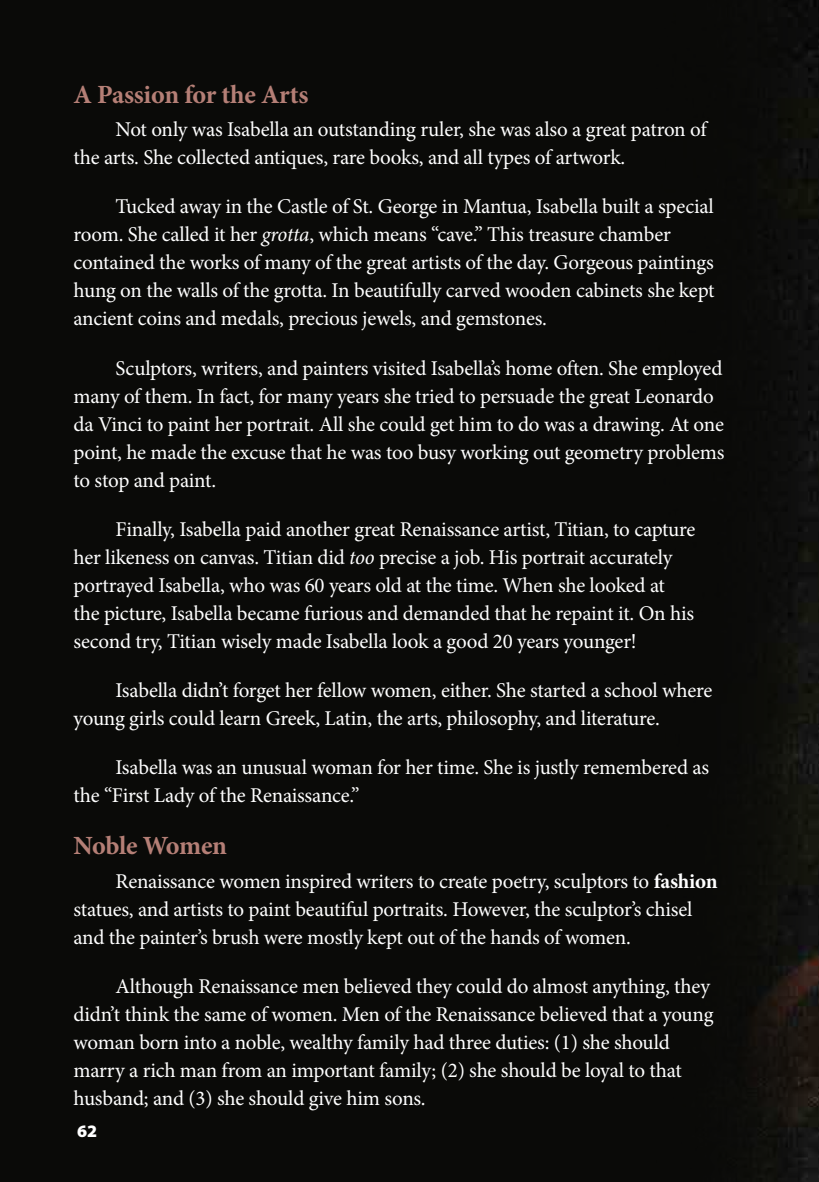
<style>
.page{position:relative;width:819px;height:1182px;background:#fff}
.page>*{position:absolute;margin:0;border:0;box-sizing:border-box;transform-origin:0 0}
.t1{font:700 26.25px "Minion Pro";letter-spacing:-.015em;color:#b57f76}
.t2{font:21px/28px "Minion Pro";letter-spacing:-.015em;color:#fff}
.t3{font:900 17.5px "Myriad Pro";color:#fff}
.s1{font-style:italic}
.s2{font-weight:700}
</style>
<div class="page">
<div style="left:0;top:0;width:628px;height:1181px;background:#0a0a08"></div>
<img style="left:804px;top:0;width:15px;height:1181px">
<div style="left:575px;top:0;width:229px;height:1181px;background:#0a0a08"></div>
<p class="t1" style="left:74px;top:76px;width:236px">A Passion for the Arts</p>
<p class="t2" style="left:74px;top:116px;width:635px;text-indent:42px">Not only was Isabella an outstanding ruler, she was also a great patron of the arts. She collected antiques, rare books, and all types of artwork.</p>
<p class="t2" style="left:74px;top:193px;width:643px;text-indent:42px">Tucked away in the Castle of St. George in Mantua, Isabella built a special room. She called it her <span class="s1">grotta</span>, which means “cave.” This treasure chamber contained the works of many of the great artists of the day. Gorgeous paintings hung on the walls of the grotta. In beautifully carved wooden cabinets she kept ancient coins and medals, precious jewels, and gemstones.</p>
<p class="t2" style="left:74px;top:354px;width:652px;text-indent:42px">Sculptors, writers, and painters visited Isabella’s home often. She employed many of them. In fact, for many years she tried to persuade the great Leonardo da Vinci to paint her portrait. All she could get him to do was a drawing. At one point, he made the excuse that he was too busy working out geometry problems to stop and paint.</p>
<p class="t2" style="left:74px;top:515px;width:623px;text-indent:42px">Finally, Isabella paid another great Renaissance artist, Titian, to capture her likeness on canvas. Titian did <span class="s1">too</span> precise a job. His portrait accurately portrayed Isabella, who was 60 years old at the time. When she looked at the picture, Isabella became furious and demanded that he repaint it. On his second try, Titian wisely made Isabella look a good 20 years younger!</p>
<p class="t2" style="left:74px;top:676px;width:640px;text-indent:42px">Isabella didn’t forget her fellow women, either. She started a school where young girls could learn Greek, Latin, the arts, philosophy, and literature.</p>
<p class="t2" style="left:74px;top:753px;width:637px;text-indent:42px">Isabella was an unusual woman for her time. She is justly remembered as the “First Lady of the Renaissance.”</p>
<p class="t1" style="left:74px;top:827px;width:155px">Noble Women</p>
<p class="t2" style="left:74px;top:866px;width:646px;text-indent:42px">Renaissance women inspired writers to create poetry, sculptors to <span class="s2">fashion </span>statues, and artists to paint beautiful portraits. However, the sculptor’s chisel and the painter’s brush were mostly kept out of the hands of women.</p>
<p class="t2" style="left:74px;top:971px;width:642px;text-indent:42px">Although Renaissance men believed they could do almost anything, they didn’t think the same of women. Men of the Renaissance believed that a young woman born into a noble, wealthy family had three duties: (1) she should marry a rich man from an important family; (2) she should be loyal to that husband; and (3) she should give him sons.</p>
<p class="t3" style="left:77px;top:1119px;width:22px">62</p>
</div>
